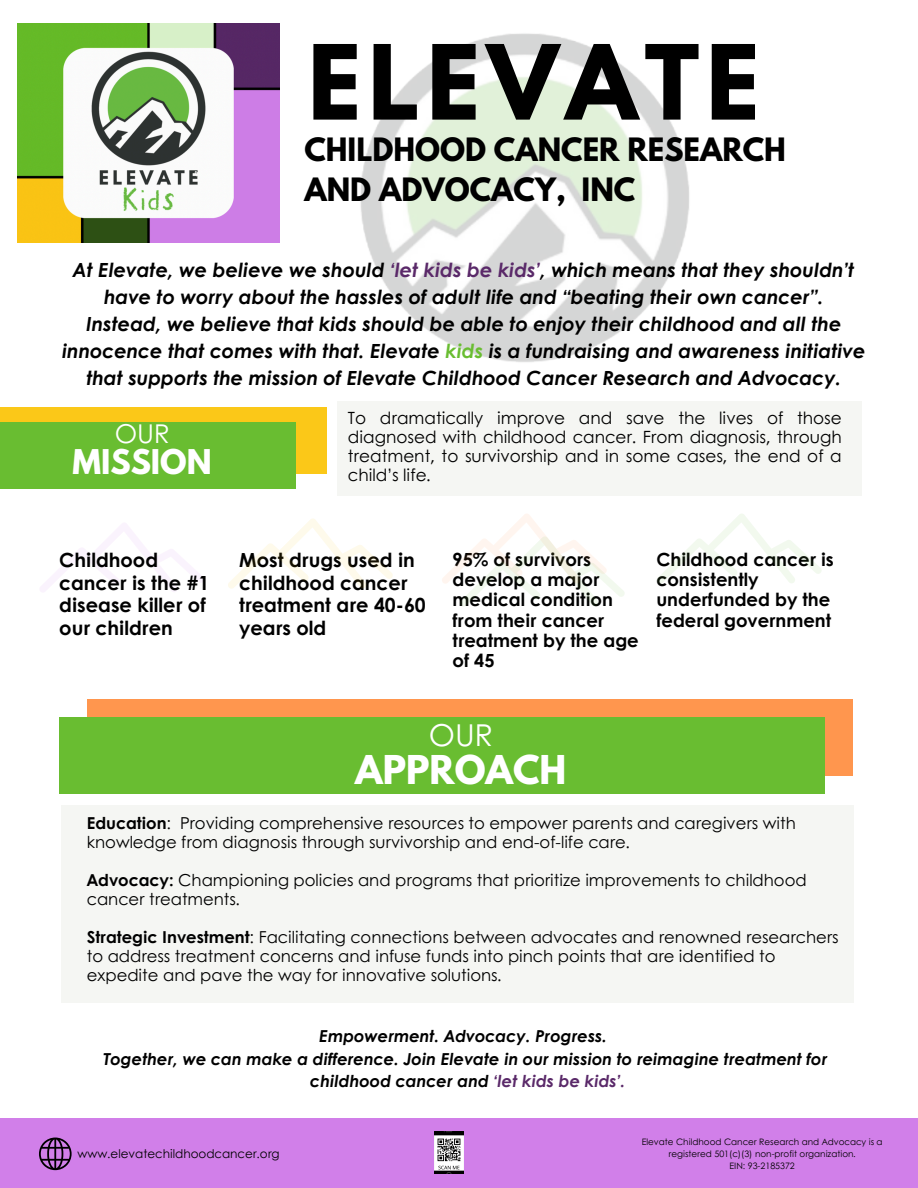
<style>
.page{position:relative;width:918px;height:1188px;background:#fff}
.page>*{position:absolute;margin:0;border:0;box-sizing:border-box;transform-origin:0 0}
.t1{font:700 91.65px "League Spartan";letter-spacing:.075em;color:#000}
.t2{font:700 35.25px "League Spartan";color:#fff}
.t3{font:700 30.3px "League Spartan";color:#fff}
.t4{font:30.15px "Century Gothic";color:#fff}
.t5{font:700 28.5px/39.3px "League Spartan";color:#000}
.t6{font:25.95px "Century Gothic";color:#fff}
.t7{font:italic 700 19.5px/27px "Century Gothic";color:#000;text-align:center}
.t8{font:700 19.5px/22.5px "Century Gothic";color:#000}
.t9{font:700 18.15px/20.2px "Century Gothic";color:#000}
.t10{font:16.8px/19.2px "Century Gothic";color:#000;text-align:justify}
.t11{font:16.5px/18.9px "Century Gothic";color:#000}
.t12{font:italic 700 16.5px "Century Gothic";color:#000}
.t13{font:12px "Century Gothic";color:#000}
.t14{font:8.85px/11.9px "Century Gothic";color:#000;text-align:center}
.s1{color:#5a2969}
.s2{color:#69bd31}
.s3{font-weight:700}
</style>
<div class="page">
<img style="left:360px;top:33px;width:329px;height:329px">
<div style="left:0;top:408px;width:327px;height:66px;background:#fbc818"></div>
<div style="left:0;top:423px;width:296px;height:66px;background:#69bd31"></div>
<div style="left:87px;top:699px;width:766px;height:77px;background:#ff964e"></div>
<div style="left:59px;top:717px;width:766px;height:77px;background:#69bd31"></div>
<div style="left:61px;top:806px;width:792px;height:197px;background:#f5f6f3"></div>
<div style="left:337px;top:401px;width:524px;height:95px;background:#f5f6f3"></div>
<svg style="left:40px;top:523px;width:164px;height:69px"></svg>
<svg style="left:228px;top:519px;width:165px;height:70px"></svg>
<svg style="left:442px;top:514px;width:183px;height:93px"></svg>
<svg style="left:657px;top:514px;width:165px;height:70px"></svg>
<div style="left:0;top:1118px;width:918px;height:70px;background:#d17fe9"></div>
<svg style="left:39px;top:1138px;width:33px;height:32px"></svg>
<img style="left:434px;top:1132px;width:30px;height:42px">
<img style="left:18px;top:23px;width:262px;height:220px">
<h6 class="t1" style="left:308px;top:37px;width:453px">ELEVATE</h6>
<h4 class="t5" style="left:304px;top:134px;width:483px">CHILDHOOD CANCER RESEARCH<br>AND ADVOCACY, INC</h4>
<p class="t7" style="left:62px;top:256px;width:805px">At Elevate, we believe we should <span class="s1">‘let kids be kids’</span>, which means that they shouldn’t have to worry about the hassles of adult life and “beating their own cancer”.<br>Instead, we believe that kids should be able to enjoy their childhood and all the innocence that comes with that. Elevate <span class="s2">kids</span> is a fundraising and awareness initiative that supports the mission of Elevate Childhood Cancer Research and Advocacy.</p>
<p class="t6" style="left:115px;top:414px;width:56px">OUR</p>
<h1 class="t3" style="left:72px;top:447px;width:141px">MISSION</h1>
<h2 class="t10" style="left:348px;top:407px;width:495px">To dramatically improve and save the lives of those diagnosed with childhood cancer. From diagnosis, through treatment, to survivorship and in some cases, the end of a child’s life.</h2>
<h3 class="t8" style="left:59px;top:548px;width:151px">Childhood cancer is the #1 disease killer of our children</h3>
<h6 class="t8" style="left:239px;top:548px;width:188px">Most drugs used in childhood cancer treatment are 40-60 years old</h6>
<h5 class="t9" style="left:453px;top:548px;width:188px">95% of survivors develop a major medical condition from their cancer treatment by the age of 45</h5>
<h3 class="t9" style="left:656px;top:548px;width:179px">Childhood cancer is consistently underfunded by the federal government</h3>
<h6 class="t4" style="left:429px;top:713px;width:65px">OUR</h6>
<p class="t2" style="left:355px;top:753px;width:213px">APPROACH</p>
<h6 class="t11" style="left:87px;top:813px;width:710px"><span class="s3">Education</span>: Providing comprehensive resources to empower parents and caregivers with knowledge from diagnosis through survivorship and end-of-life care.</h6>
<p class="t11" style="left:87px;top:870px;width:721px"><span class="s3">Advocacy:</span> Championing policies and programs that prioritize improvements to childhood cancer treatments.</p>
<h6 class="t11" style="left:87px;top:927px;width:753px"><span class="s3">Strategic Investment</span>: Facilitating connections between advocates and renowned researchers</h6>
<p class="t11" style="left:87px;top:946px;width:690px">to address treatment concerns and infuse funds into pinch points that are identified to</p>
<p class="t11" style="left:87px;top:965px;width:416px">expedite and pave the way for innovative solutions.</p>
<p class="t12" style="left:319px;top:1024px;width:289px">Empowerment. Advocacy. Progress.</p>
<p class="t12" style="left:103px;top:1046px;width:725px">Together, we can make a difference. Join Elevate in our mission to reimagine treatment for</p>
<p class="t12" style="left:310px;top:1069px;width:317px">childhood cancer and <span class="s1">‘let kids be kids’.</span></p>
<p class="t13" style="left:78px;top:1144px;width:204px">www.elevatechildhoodcancer.org</p>
<p class="t14" style="left:642px;top:1136px;width:243px">Elevate Childhood Cancer Research and Advocacy is a registered 501(c)(3) non-profit organization.</p>
<p class="t14" style="left:730px;top:1160px;width:67px">EIN: 93-2185372</p>
</div>
